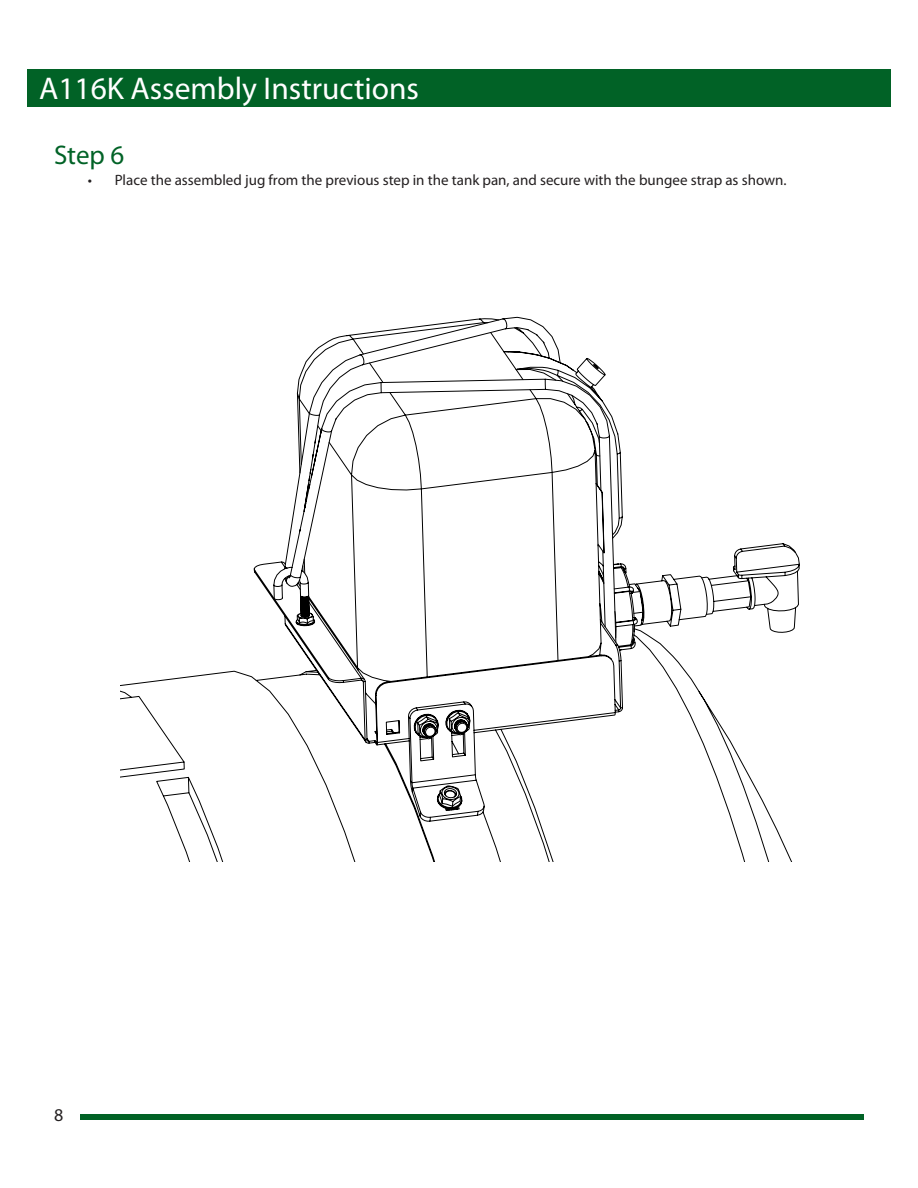
<style>
.page{position:relative;width:918px;height:1188px;background:#fff}
.page>*{position:absolute;margin:0;border:0;box-sizing:border-box;transform-origin:0 0}
.Catagory_header2{font:31.5px "Myriad Pro";color:#fff}
.Catagory_header{font:27px "Myriad Pro";color:#016226}
.t1{font:18px "Myriad Pro";color:#231f20}
.TOC_2{font:15px "Myriad Pro";color:#231f20}
</style>
<div class="page">
<div style="left:81px;top:1114px;width:783px;height:6px;background:#016226"></div>
<div style="left:27px;top:69px;width:864px;height:38px;background:#016226"></div>
<svg style="left:120px;top:562px;width:672px;height:300px"></svg>
<svg style="left:273px;top:316px;width:527px;height:495px"></svg>
<svg style="left:297px;top:483px;width:411px;height:144px"></svg>
<p class="Catagory_header2" style="left:39px;top:69px;width:381px">A116K Assembly Instructions</p>
<p class="Catagory_header" style="left:54px;top:139px;width:72px">Step 6</p>
<p class="TOC_2" style="left:88px;top:171px;width:700px">• Place the assembled jug from the previous step in the tank pan, and secure with the bungee strap as shown.</p>
<p class="t1" style="left:54px;top:1104px;width:11px">8</p>
</div>
